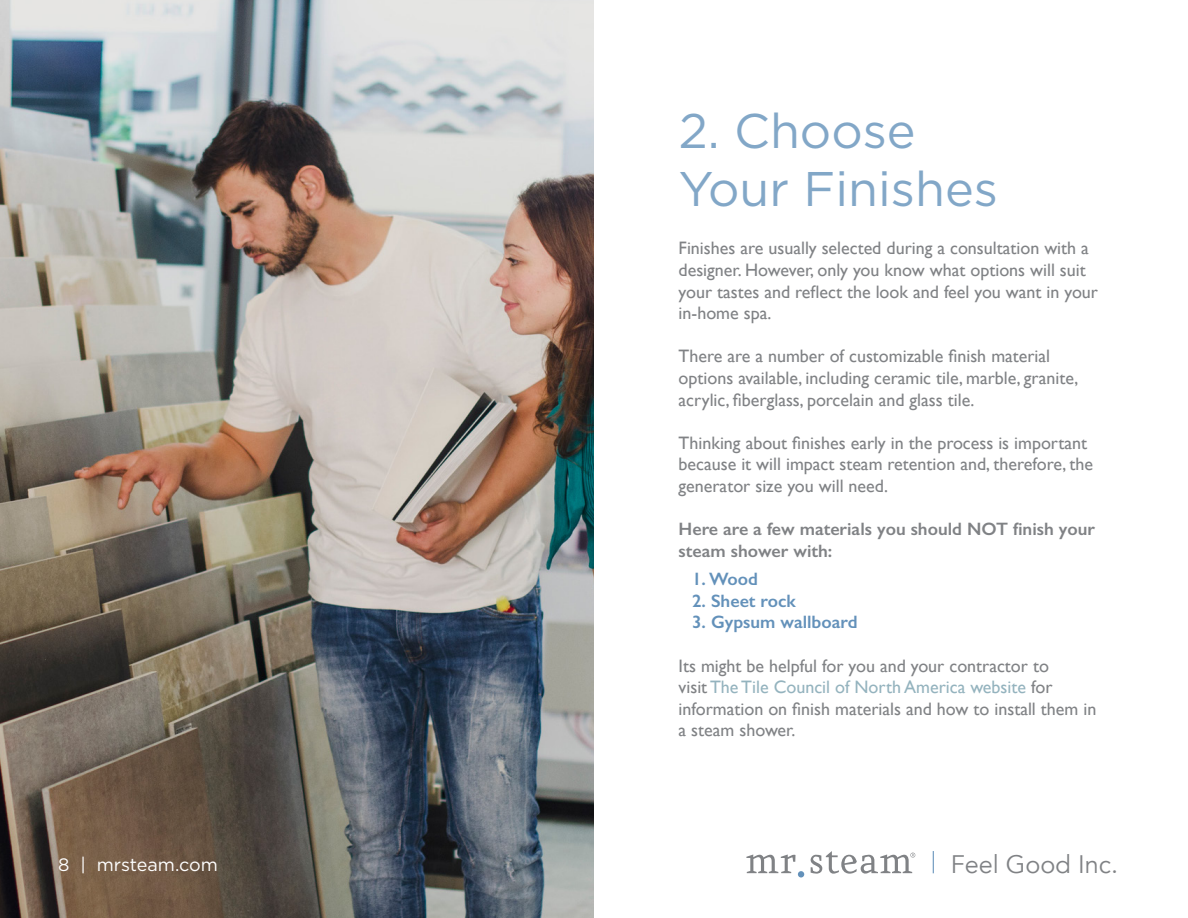
<style>
.page{position:relative;width:1188px;height:918px;background:#fff}
.page>*{position:absolute;margin:0;border:0;box-sizing:border-box;transform-origin:0 0}
.t1{font:48.6px/58.3px "Gotham";color:#6391ba}
.t2{font:25.35px "Avenir";color:#808285}
.t3{font:18px/21.6px "Gill Sans";color:#808285}
.t4{font:600 18px/21.6px "Gill Sans";color:#808285}
.t5{font:600 18px "Gill Sans";color:#6391ba}
.t6{font:18px "Gotham";color:#fff}
.s1{color:#94b3be}
</style>
<div class="page">
<img style="left:0;top:0;width:594px;height:918px">
<svg style="left:746px;top:855px;width:50px;height:18px"></svg>
<div style="left:798px;top:871px;width:6px;height:7px;background:#6391ba;border-radius:50%"></div>
<svg style="left:811px;top:851px;width:104px;height:23px"></svg>
<svg style="left:933px;top:851px;width:1px;height:22px"></svg>
<h1 class="t1" style="left:679px;top:101px;width:321px">2. Choose<br>Your Finishes</h1>
<p class="t3" style="left:679px;top:237px;width:421px">Finishes are usually selected during a consultation with a designer. However, only you know what options will suit your tastes and reflect the look and feel you want in your in-home spa.</p>
<p class="t3" style="left:679px;top:345px;width:401px">There are a number of customizable finish material options available, including ceramic tile, marble, granite, acrylic, fiberglass, porcelain and glass tile.</p>
<p class="t3" style="left:679px;top:432px;width:416px">Thinking about finishes early in the process is important because it will impact steam retention and, therefore, the generator size you will need.</p>
<p class="t4" style="left:679px;top:518px;width:418px">Here are a few materials you should NOT finish your steam shower with:</p>
<p class="t5" style="left:692px;top:568px;width:67px">1. Wood</p>
<p class="t5" style="left:692px;top:590px;width:105px">2. Sheet rock</p>
<p class="t5" style="left:692px;top:611px;width:167px">3. Gypsum wallboard</p>
<p class="t3" style="left:679px;top:655px;width:419px">Its might be helpful for you and your contractor to<br>visit <span class="s1">The Tile Council of North America website</span> for information on finish materials and how to install them in a steam shower.</p>
<p class="t6" style="left:58px;top:854px;width:161px">8 | mrsteam.com</p>
<h2 class="t2" style="left:951px;top:849px;width:169px">Feel Good Inc.</h2>
</div>
